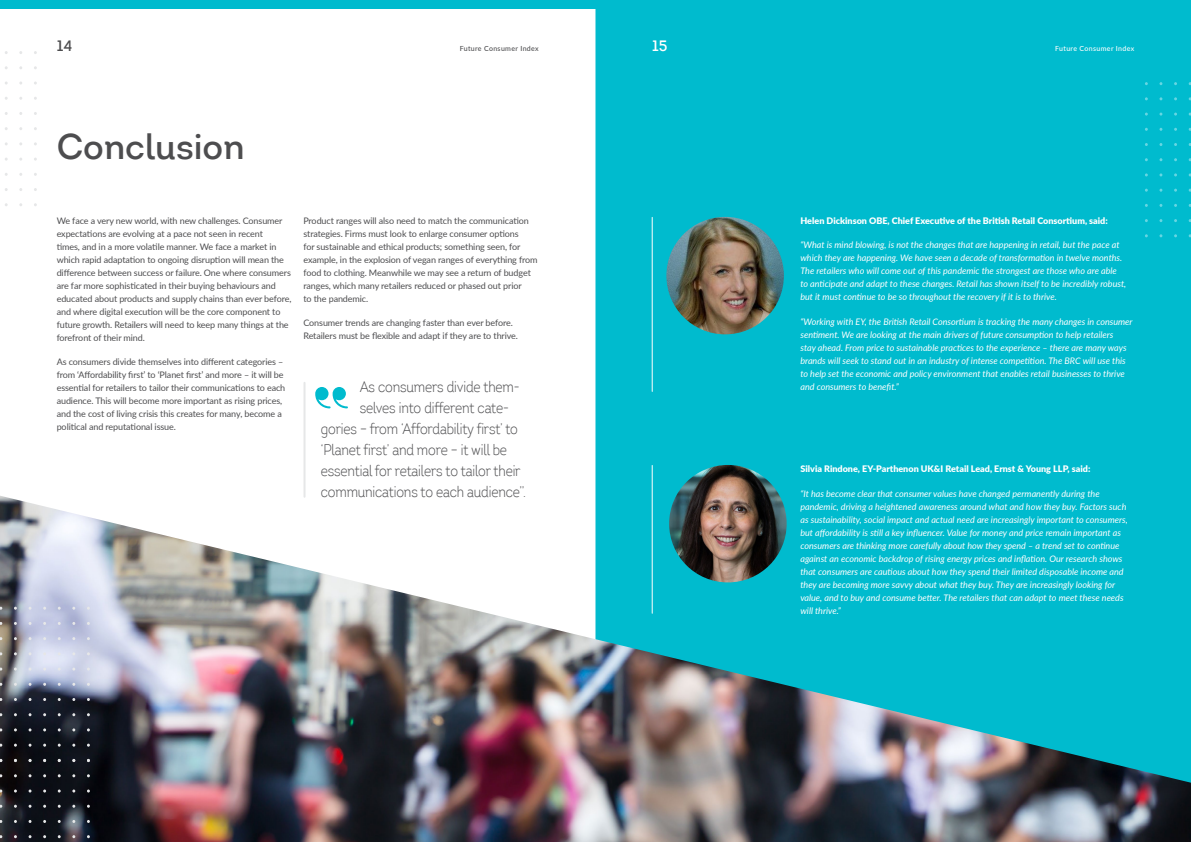
<style>
.page{position:relative;width:1191px;height:842px;background:#fff}
.page>*{position:absolute;margin:0;border:0;box-sizing:border-box;transform-origin:0 0}
.t1{font:600 35px "Intro";color:#4d4d4f}
.t2{font:300 15px "Intro Cond";letter-spacing:-.01em;color:#4d4d4f}
.t3{font:15px "Intro Semi Bold Caps";color:#4d4d4f}
.t4{font:15px "Intro Semi Bold Caps";color:#fff}
.t5{font:italic 9px/13px "Lato";color:#fff}
.t6{font:9px/13px "Lato";letter-spacing:-.01em;color:#4d4d4f}
.t7{font:900 9px "Lato";color:#fff}
.t8{font:500 7px "Lato";letter-spacing:.05em;color:#4d4d4f}
.t9{font:500 7px "Lato";letter-spacing:.05em;color:#fff}
</style>
<div class="page">
<svg style="left:315px;top:387px;width:33px;height:21px"></svg>
<hr style="left:303px;top:383px;width:2px;height:114px;background:#e6e7e8">
<div style="left:595px;top:9px;width:596px;height:487px;background:#00bbce"></div>
<img style="left:666px;top:217px;width:118px;height:117px;border-radius:59px">
<hr style="left:651px;top:217px;width:1px;height:174px;background:#fff">
<hr style="left:651px;top:465px;width:1px;height:148px;background:#fff">
<img style="left:669px;top:465px;width:117px;height:117px;border-radius:59px">
<img style="left:0;top:496px;width:1191px;height:346px">
<svg style="left:87px;top:667px;width:3px;height:4px"></svg>
<svg style="left:72px;top:667px;width:3px;height:4px"></svg>
<svg style="left:58px;top:667px;width:3px;height:4px"></svg>
<svg style="left:43px;top:667px;width:3px;height:4px"></svg>
<svg style="left:29px;top:667px;width:3px;height:4px"></svg>
<svg style="left:14px;top:667px;width:3px;height:4px"></svg>
<svg style="left:86px;top:773px;width:4px;height:4px"></svg>
<svg style="left:86px;top:788px;width:4px;height:4px"></svg>
<svg style="left:86px;top:803px;width:4px;height:5px"></svg>
<svg style="left:86px;top:818px;width:4px;height:5px"></svg>
<svg style="left:86px;top:834px;width:4px;height:4px"></svg>
<svg style="left:72px;top:773px;width:3px;height:4px"></svg>
<svg style="left:72px;top:788px;width:3px;height:4px"></svg>
<svg style="left:72px;top:803px;width:3px;height:5px"></svg>
<svg style="left:72px;top:818px;width:3px;height:5px"></svg>
<svg style="left:72px;top:834px;width:3px;height:4px"></svg>
<svg style="left:57px;top:773px;width:4px;height:4px"></svg>
<svg style="left:57px;top:788px;width:4px;height:4px"></svg>
<svg style="left:57px;top:803px;width:4px;height:5px"></svg>
<svg style="left:57px;top:818px;width:4px;height:5px"></svg>
<svg style="left:57px;top:834px;width:4px;height:4px"></svg>
<svg style="left:43px;top:773px;width:3px;height:4px"></svg>
<svg style="left:43px;top:788px;width:3px;height:4px"></svg>
<svg style="left:43px;top:803px;width:3px;height:5px"></svg>
<svg style="left:43px;top:818px;width:3px;height:5px"></svg>
<svg style="left:43px;top:834px;width:3px;height:4px"></svg>
<svg style="left:28px;top:773px;width:4px;height:4px"></svg>
<svg style="left:28px;top:788px;width:4px;height:4px"></svg>
<svg style="left:28px;top:803px;width:4px;height:5px"></svg>
<svg style="left:28px;top:818px;width:4px;height:5px"></svg>
<svg style="left:28px;top:834px;width:4px;height:4px"></svg>
<svg style="left:14px;top:773px;width:3px;height:4px"></svg>
<svg style="left:14px;top:788px;width:3px;height:4px"></svg>
<svg style="left:14px;top:803px;width:3px;height:5px"></svg>
<svg style="left:14px;top:818px;width:3px;height:5px"></svg>
<svg style="left:14px;top:834px;width:3px;height:4px"></svg>
<div style="left:595px;top:0;width:596px;height:9px;background:#00bbce"></div>
<div style="left:0;top:0;width:595px;height:9px;background:#00bbce"></div>
<h2 class="t3" style="left:57px;top:36px;width:17px">14</h2>
<p class="t8" style="left:460px;top:43px;width:81px">Future Consumer Index</p>
<h2 class="t4" style="left:652px;top:36px;width:17px">15</h2>
<p class="t9" style="left:1055px;top:43px;width:81px">Future Consumer Index</p>
<h1 class="t1" style="left:57px;top:124px;width:189px">Conclusion</h1>
<p class="t6" style="left:57px;top:214px;width:236px">We face a very new world, with new challenges. Consumer expectations are evolving at a pace not seen in recent<br>times, and in a more volatile manner. We face a market in which rapid adaptation to ongoing disruption will mean the difference between success or failure. One where consumers are far more sophisticated in their buying behaviours and educated about products and supply chains than ever before, and where digital execution will be the core component to future growth. Retailers will need to keep many things at the forefront of their mind.</p>
<p class="t6" style="left:57px;top:355px;width:230px">As consumers divide themselves into different categories – from ‘Affordability first’ to ‘Planet first’ and more – it will be essential for retailers to tailor their communications to each audience. This will become more important as rising prices, and the cost of living crisis this creates for many, become a political and reputational issue.</p>
<p class="t6" style="left:303px;top:214px;width:236px">Product ranges will also need to match the communication strategies. Firms must look to enlarge consumer options<br>for sustainable and ethical products; something seen, for example, in the explosion of vegan ranges of everything from food to clothing. Meanwhile we may see a return of budget ranges, which many retailers reduced or phased out prior<br>to the pandemic.</p>
<p class="t6" style="left:303px;top:316px;width:216px">Consumer trends are changing faster than ever before.<br>Retailers must be flexible and adapt if they are to thrive.</p>
<h2 class="t2" style="left:360px;top:377px;width:161px">As consumers divide them-</h2>
<h2 class="t2" style="left:360px;top:398px;width:151px">selves into different cate-</h2>
<h2 class="t2" style="left:321px;top:419px;width:198px">gories – from ‘Affordability first’ to</h2>
<h2 class="t2" style="left:321px;top:440px;width:188px">‘Planet first’ and more – it will be</h2>
<h2 class="t2" style="left:321px;top:461px;width:201px">essential for retailers to tailor their</h2>
<h2 class="t2" style="left:321px;top:482px;width:206px">communications to each audience’’.</h2>
<p class="t7" style="left:800px;top:214px;width:309px">Helen Dickinson OBE, Chief Executive of the British Retail Consortium, said:</p>
<p class="t5" style="left:800px;top:238px;width:327px">“What is mind blowing, is not the changes that are happening in retail, but the pace at which they are happening. We have seen a decade of transformation in twelve months.<br>The retailers who will come out of this pandemic the strongest are those who are able to anticipate and adapt to these changes. Retail has shown itself to be incredibly robust, but it must continue to be so throughout the recovery if it is to thrive.</p>
<p class="t5" style="left:800px;top:315px;width:334px">“Working with EY, the British Retail Consortium is tracking the many changes in consumer sentiment. We are looking at the main drivers of future consumption to help retailers<br>stay ahead. From price to sustainable practices to the experience – there are many ways brands will seek to stand out in an industry of intense competition. The BRC will use this to help set the economic and policy environment that enables retail businesses to thrive and consumers to benefit.”</p>
<p class="t7" style="left:800px;top:462px;width:291px">Silvia Rindone, EY-Parthenon UK&amp;I Retail Lead, Ernst &amp; Young LLP, said:</p>
<p class="t5" style="left:800px;top:486px;width:329px">“It has become clear that consumer values have changed permanently during the pandemic, driving a heightened awareness around what and how they buy. Factors such as sustainability, social impact and actual need are increasingly important to consumers, but affordability is still a key influencer. Value for money and price remain important as consumers are thinking more carefully about how they spend – a trend set to continue against an economic backdrop of rising energy prices and inflation. Our research shows that consumers are cautious about how they spend their limited disposable income and they are becoming more savvy about what they buy. They are increasingly looking for value, and to buy and consume better. The retailers that can adapt to meet these needs will thrive.”</p>
</div>
